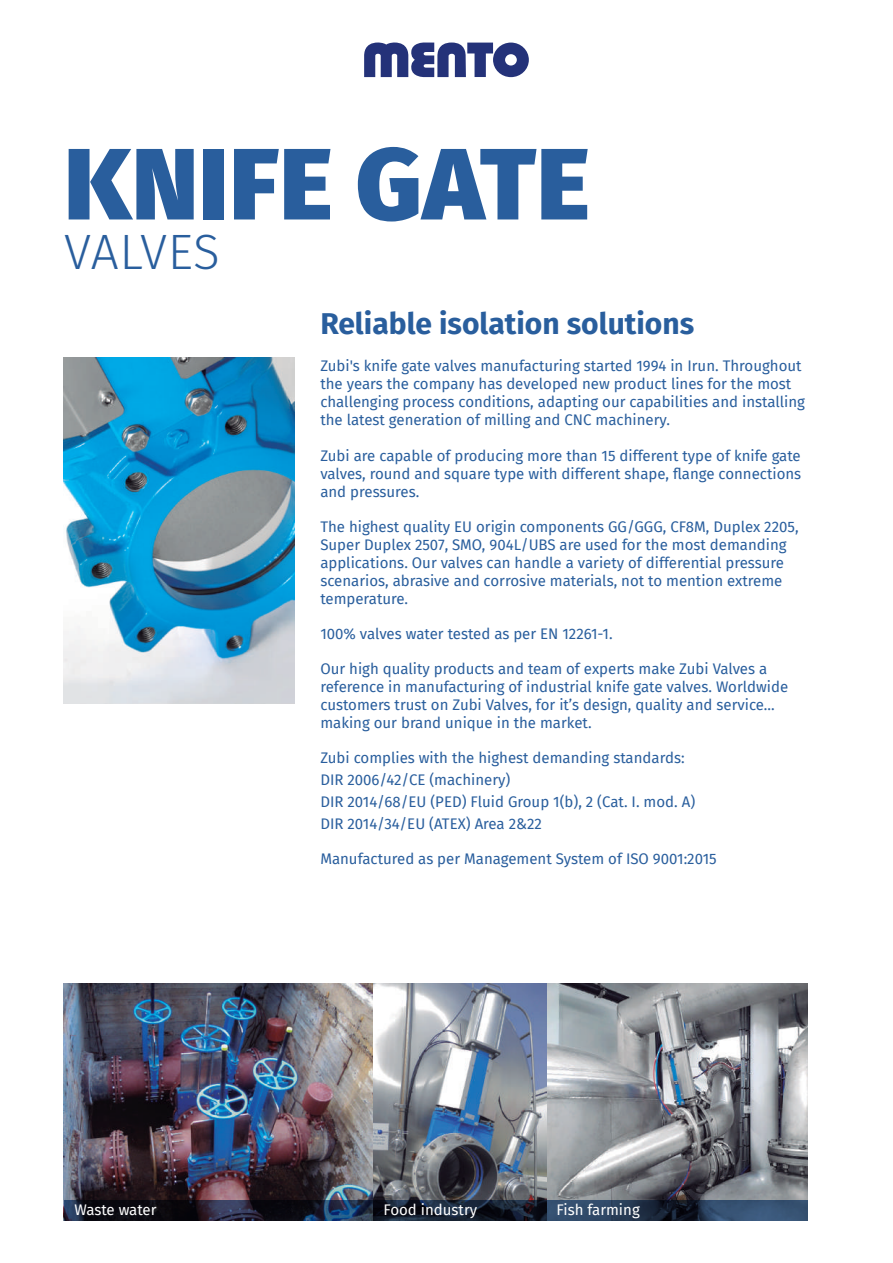
<style>
.page{position:relative;width:893px;height:1263px;background:#fff}
.page>*{position:absolute;margin:0;border:0;box-sizing:border-box;transform-origin:0 0}
.t1{font:900 101.25px "Fira Sans";letter-spacing:.01em;color:#295e9d}
.t2{font:300 49.5px "Fira Sans";color:#295e9d}
.t3{font:700 30px "Fira Sans";color:#295e9d}
.t4{font:15px/18px "Fira Sans";color:#295e9d}
.t5{font:15px "Fira Sans";color:#fff}
</style>
<div class="page">
<svg style="left:364px;top:43px;width:165px;height:34px"></svg>
<img style="left:64px;top:983px;width:744px;height:217px">
<svg style="left:546px;top:1200px;width:262px;height:20px;background:#2b415c"></svg>
<svg style="left:372px;top:1200px;width:174px;height:20px;background:#141d2c"></svg>
<svg style="left:64px;top:1200px;width:308px;height:20px;background:#161c2d"></svg>
<img style="left:64px;top:357px;width:231px;height:347px">
<h1 class="t1" style="left:64px;top:93px;width:527px">KNIFE GATE</h1>
<h2 class="t2" style="left:64px;top:217px;width:157px">VALVES</h2>
<h3 class="t3" style="left:320px;top:298px;width:375px">Reliable isolation solutions</h3>
<p class="t4" style="left:320px;top:357px;width:486px">Zubi's knife gate valves manufacturing started 1994 in Irun. Throughout the years the company has developed new product lines for the most challenging process conditions, adapting our capabilities and installing the latest generation of milling and CNC machinery.</p>
<p class="t4" style="left:320px;top:446px;width:482px;text-align:justify">Zubi are capable of producing more than 15 different type of knife gate valves, round and square type with different shape, flange connections and pressures.</p>
<p class="t4" style="left:320px;top:517px;width:480px">The highest quality EU origin components GG/GGG, CF8M, Duplex 2205, Super Duplex 2507, SMO, 904L/UBS are used for the most demanding applications. Our valves can handle a variety of differential pressure scenarios, abrasive and corrosive materials, not to mention extreme temperature.</p>
<p class="t4" style="left:320px;top:624px;width:294px">100% valves water tested as per EN 12261-1.</p>
<p class="t4" style="left:320px;top:659px;width:469px">Our high quality products and team of experts make Zubi Valves a reference in manufacturing of industrial knife gate valves. Worldwide customers trust on Zubi Valves, for it’s design, quality and service... making our brand unique in the market.</p>
<p class="t4" style="left:320px;top:746px;width:376px;line-height:22.2px">Zubi complies with the highest demanding standards:<br>DIR 2006/42/CE (machinery)<br>DIR 2014/68/EU (PED) Fluid Group 1(b), 2 (Cat. I. mod. A)<br>DIR 2014/34/EU (ATEX) Area 2&amp;22</p>
<p class="t4" style="left:320px;top:850px;width:398px">Manufactured as per Management System of ISO 9001:2015</p>
<p class="t5" style="left:74px;top:1199px;width:84px">Waste water</p>
<p class="t5" style="left:384px;top:1199px;width:95px">Food industry</p>
<p class="t5" style="left:557px;top:1199px;width:85px">Fish farming</p>
</div>
